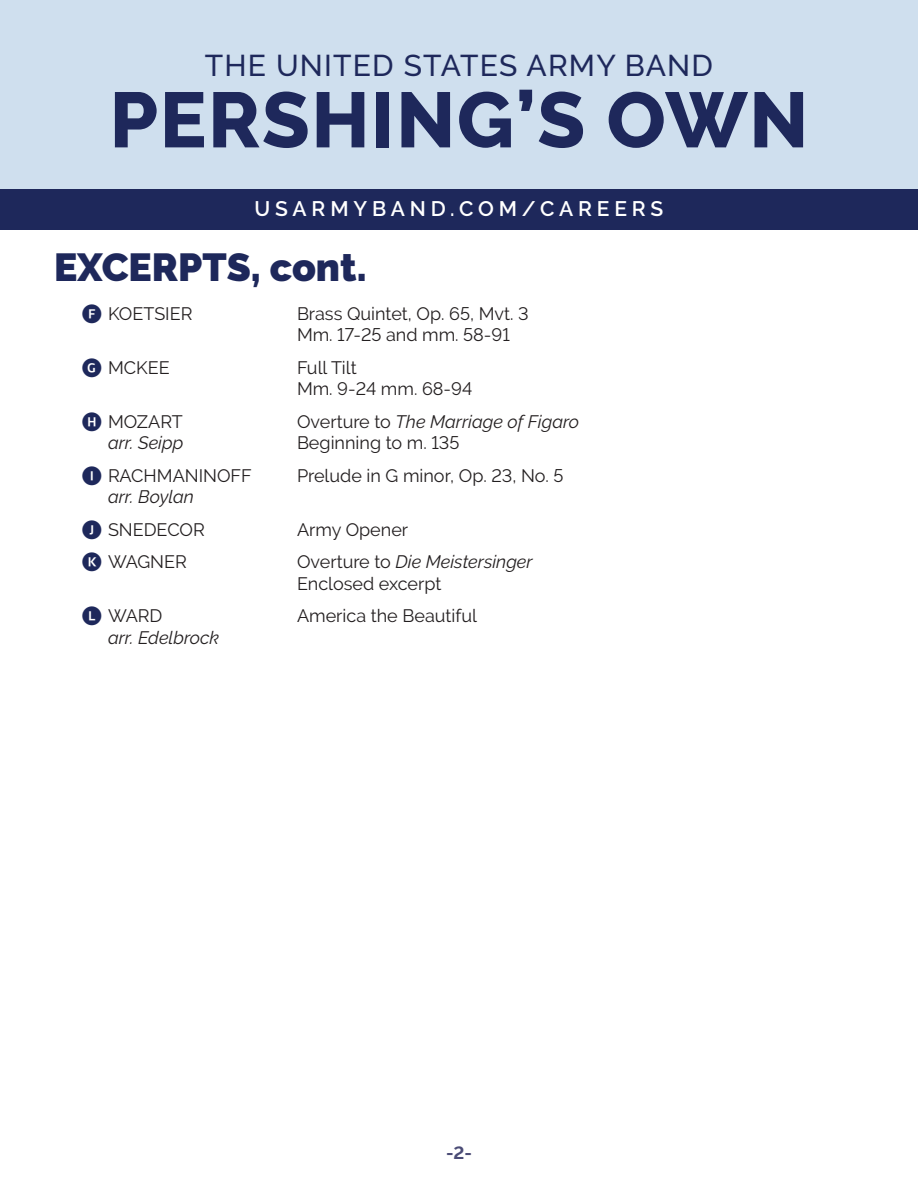
<style>
.page{position:relative;width:918px;height:1188px;background:#fff}
.page>*{position:absolute;margin:0;border:0;box-sizing:border-box;transform-origin:0 0}
.t1{font:800 78px "Raleway";letter-spacing:.02em;color:#1e285b}
.t2{font:900 39px "Raleway";color:#1e285b}
.t3{font:500 30px "Raleway";letter-spacing:.04em;color:#1e285b}
.t4{font:600 21px "Raleway";letter-spacing:.23em;color:#fff}
.t5{font:18px/21.6px "Raleway";color:#231f20}
.t6{font:italic 18px "Raleway";color:#231f20}
.t7{font:18px "Rawline";color:#231f20}
.t8{font:700 18px "Rawline";color:#4b4c76}
.s1{font-family:"Rawline"}
.s2{font-family:"Raleway"}
.s3{color:#1e285b}
.s4{font-style:normal}
.s5{font-style:italic}
</style>
<div class="page">
<div style="left:0;top:189px;width:918px;height:41px;background:#1e285b"></div>
<div style="left:0;top:0;width:918px;height:189px;background:#cfdfee"></div>
<h3 class="t3" style="left:205px;top:48px;width:510px">THE UNITED STATES ARMY BAND</h3>
<h1 class="t1" style="left:110px;top:74px;width:700px">PERSHING’S OWN</h1>
<p class="t4" style="left:255px;top:196px;width:410px">USARMYBAND.COM/CAREERS</p>
<h2 class="t2" style="left:54px;top:244px;width:314px">EXCERPTS, cont.</h2>
<p class="t5" style="left:108px;top:303px;width:86px">KOETSIER</p>
<p class="t5" style="left:297px;top:303px;width:233px">Brass Quintet, Op. <span class="s1">65</span>, Mvt. <span class="s1">3</span></p>
<p class="t7" style="left:297px;top:321px;width:214px"><span class="s2">Mm.</span> 17-25 <span class="s2">and mm.</span> 58-91</p>
<p class="t5" style="left:108px;top:357px;width:63px">MCKEE</p>
<p class="t5" style="left:297px;top:357px;width:61px">Full Tilt</p>
<p class="t7" style="left:297px;top:375px;width:177px"><span class="s2">Mm.</span> 9-24 mm. 68-94</p>
<p class="t5" style="left:81px;top:411px;width:103px"><span class="s3">★</span> MOZART</p>
<p class="t6" style="left:297px;top:411px;width:284px"><span class="s4">Overture to</span> The Marriage of Figaro</p>
<p class="t6" style="left:108px;top:432px;width:77px">arr. Seipp</p>
<p class="t5" style="left:297px;top:432px;width:164px">Beginning to m. <span class="s1">135</span></p>
<p class="t5" style="left:108px;top:465px;width:145px">RACHMANINOFF</p>
<p class="t5" style="left:297px;top:465px;width:268px">Prelude in G minor, Op. <span class="s1">23</span>, No. <span class="s1">5</span></p>
<p class="t6" style="left:108px;top:486px;width:88px">arr. Boylan</p>
<p class="t5" style="left:108px;top:519px;width:98px">SNEDECOR</p>
<p class="t5" style="left:297px;top:519px;width:113px">Army Opener</p>
<p class="t5" style="left:108px;top:551px;width:80px">WAGNER</p>
<p class="t5" style="left:297px;top:551px;width:237px">Overture to <span class="s5">Die Meistersinger<br></span>Enclosed excerpt</p>
<p class="t5" style="left:108px;top:605px;width:56px">WARD</p>
<p class="t5" style="left:297px;top:605px;width:182px">America the Beautiful</p>
<p class="t6" style="left:108px;top:627px;width:113px">arr. Edelbrock</p>
<p class="t8" style="left:446px;top:1139px;width:27px">-2-</p>
</div>
